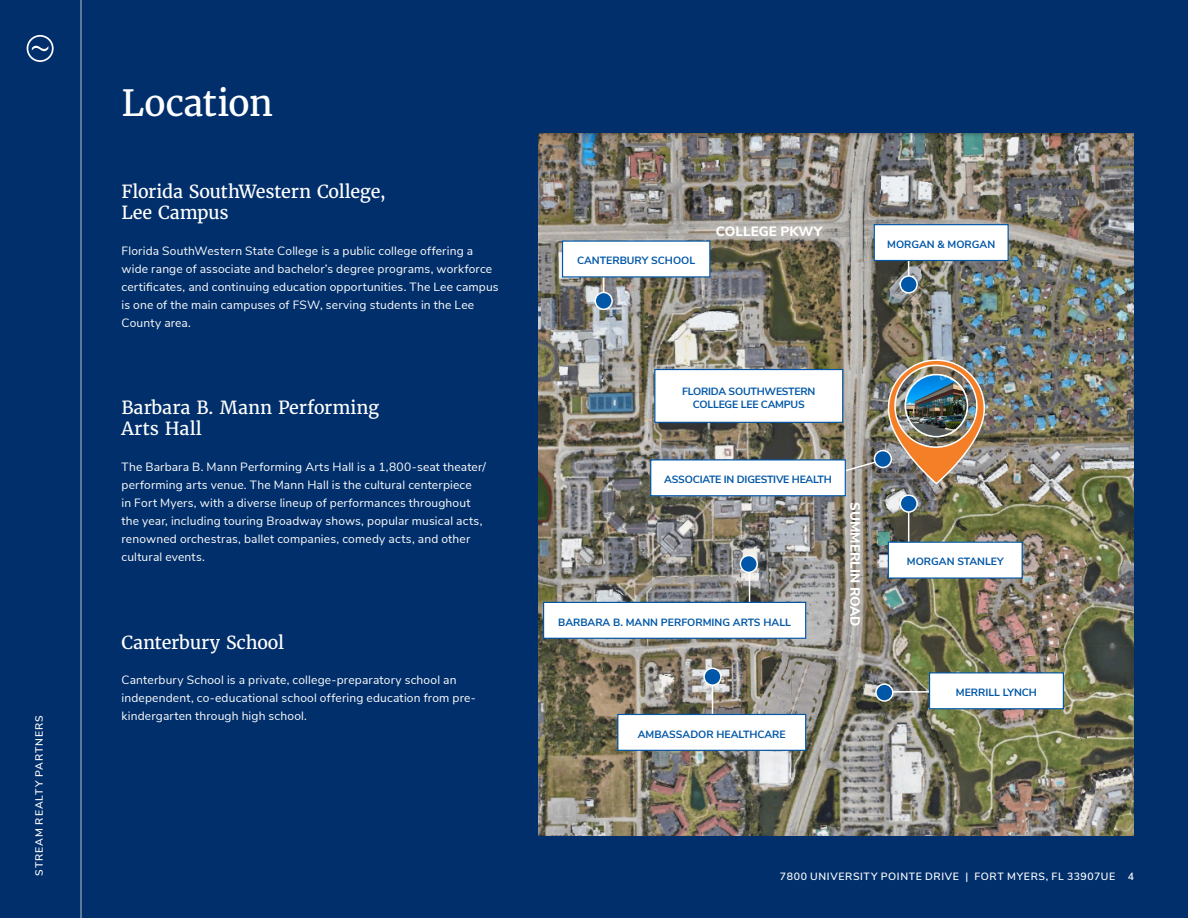
<style>
.page{position:relative;width:1188px;height:918px;background:#002f6b}
.page>*{position:absolute;margin:0;border:0;box-sizing:border-box;transform-origin:0 0}
.t1{font:36px "Merriweather";letter-spacing:-.005em;color:#fff}
.t2{font:18px "Merriweather";letter-spacing:-.01em;color:#fff}
.t3{font:800 13.5px "Nunito Sans";color:#fff}
.t4{font:12px/18px "Nunito Sans";letter-spacing:.015em;color:#fff}
.t5{font:700 10.5px/12.6px "Nunito Sans";letter-spacing:-.005em;color:#0157a7;text-align:center}
.t6{font:600 10.5px "Nunito Sans";letter-spacing:.06em;color:#fff}
.t7{font:600 10.5px "Nunito Sans";letter-spacing:.085em;color:#fff}
</style>
<div class="page">
<img style="left:538px;top:134px;width:596px;height:702px">
<hr style="left:908px;top:505px;width:1px;height:49px;background:#fff">
<div style="left:900px;top:495px;width:17px;height:17px;background:#0157a7;border-radius:50%"></div>
<div style="left:900px;top:494px;width:18px;height:19px;border:2px solid #fff;border-radius:50%"></div>
<div style="left:888px;top:542px;width:134px;height:36px;background:#fff"></div>
<div style="left:888px;top:542px;width:135px;height:37px;border:1px solid #0157a7"></div>
<div style="left:655px;top:370px;width:188px;height:52px;background:#fff"></div>
<div style="left:654px;top:369px;width:189px;height:54px;border:1px solid #0157a7"></div>
<img style="left:835px;top:359px;width:151px;height:126px">
<div style="left:874px;top:451px;width:17px;height:16px;background:#0157a7;border-radius:50%"></div>
<div style="left:874px;top:450px;width:18px;height:18px;border:2px solid #fff;border-radius:50%"></div>
<div style="left:651px;top:460px;width:194px;height:36px;background:#fff"></div>
<div style="left:650px;top:459px;width:196px;height:37px;border:1px solid #0157a7"></div>
<hr style="left:908px;top:243px;width:1px;height:49px;background:#fff">
<div style="left:900px;top:276px;width:17px;height:17px;background:#0157a7;border-radius:50%"></div>
<div style="left:900px;top:275px;width:18px;height:19px;border:2px solid #fff;border-radius:50%"></div>
<div style="left:874px;top:225px;width:134px;height:36px;background:#fff"></div>
<div style="left:874px;top:224px;width:135px;height:37px;border:1px solid #0157a7"></div>
<hr style="left:891px;top:691px;width:49px;height:2px;background:#fff">
<div style="left:876px;top:684px;width:17px;height:17px;background:#0157a7;border-radius:50%"></div>
<div style="left:875px;top:683px;width:19px;height:19px;border:2px solid #fff;border-radius:50%"></div>
<div style="left:930px;top:673px;width:133px;height:36px;background:#fff"></div>
<div style="left:929px;top:672px;width:135px;height:37px;border:1px solid #0157a7"></div>
<hr style="left:712px;top:679px;width:1px;height:49px;background:#fff">
<div style="left:704px;top:668px;width:17px;height:17px;background:#0157a7;border-radius:50%"></div>
<div style="left:703px;top:668px;width:19px;height:18px;border:2px solid #fff;border-radius:50%"></div>
<div style="left:618px;top:714px;width:188px;height:36px;background:#fff"></div>
<div style="left:617px;top:714px;width:189px;height:37px;border:1px solid #0157a7"></div>
<hr style="left:749px;top:561px;width:1px;height:49px;background:#fff">
<div style="left:740px;top:556px;width:17px;height:16px;background:#0157a7;border-radius:50%"></div>
<div style="left:740px;top:555px;width:18px;height:18px;border:2px solid #fff;border-radius:50%"></div>
<div style="left:544px;top:602px;width:262px;height:36px;background:#fff"></div>
<div style="left:543px;top:602px;width:263px;height:37px;border:1px solid #0157a7"></div>
<hr style="left:603px;top:259px;width:1px;height:49px;background:#fff">
<div style="left:595px;top:292px;width:17px;height:17px;background:#0157a7;border-radius:50%"></div>
<div style="left:594px;top:292px;width:19px;height:18px;border:2px solid #fff;border-radius:50%"></div>
<div style="left:563px;top:241px;width:147px;height:36px;background:#fff"></div>
<svg style="left:27px;top:35px;width:27px;height:27px"></svg>
<hr style="left:80px;top:0;width:2px;height:918px;background:#f2f9f3">
<p class="t7" style="left:31px;top:876px;width:162px;rotate:-90deg">STREAM REALTY PARTNERS</p>
<p class="t1" style="left:122px;top:81px;width:153px">Location</p>
<p class="t2" style="left:122px;top:180px;width:266px">Florida SouthWestern College,</p>
<p class="t2" style="left:122px;top:202px;width:109px">Lee Campus</p>
<p class="t4" style="left:122px;top:241px;width:379px">Florida SouthWestern State College is a public college offering a wide range of associate and bachelor’s degree programs, workforce certificates, and continuing education opportunities. The Lee campus is one of the main campuses of FSW, serving students in the Lee County area.</p>
<p class="t2" style="left:122px;top:396px;width:259px">Barbara B. Mann Performing</p>
<p class="t2" style="left:122px;top:418px;width:82px">Arts Hall</p>
<p class="t4" style="left:122px;top:457px;width:366px">The Barbara B. Mann Performing Arts Hall is a 1,800-seat theater/ performing arts venue. The Mann Hall is the cultural centerpiece<br>in Fort Myers, with a diverse lineup of performances throughout the year, including touring Broadway shows, popular musical acts, renowned orchestras, ballet companies, comedy acts, and other cultural events.</p>
<p class="t2" style="left:122px;top:631px;width:164px">Canterbury School</p>
<p class="t4" style="left:122px;top:671px;width:356px">Canterbury School is a private, college-preparatory school an independent, co-educational school offering education from pre&shy;kindergarten through high school.</p>
<p class="t5" style="left:577px;top:254px;width:120px">CANTERBURY SCHOOL</p>
<p class="t3" style="left:716px;top:221px;width:108px">COLLEGE PKWY</p>
<p class="t5" style="left:887px;top:237px;width:110px">MORGAN &amp; MORGAN</p>
<p class="t5" style="left:682px;top:384px;width:135px">FLORIDA SOUTHWESTERN<br>COLLEGE LEE CAMPUS</p>
<p class="t5" style="left:664px;top:473px;width:169px">ASSOCIATE IN DIGESTIVE HEALTH</p>
<p class="t5" style="left:558px;top:615px;width:234px">BARBARA B. MANN PERFORMING ARTS HALL</p>
<p class="t3" style="left:865px;top:502px;width:126px;rotate:90deg">SUMMERLIN ROAD</p>
<p class="t5" style="left:638px;top:727px;width:149px">AMBASSADOR HEALTHCARE</p>
<p class="t5" style="left:907px;top:555px;width:98px">MORGAN STANLEY</p>
<p class="t5" style="left:956px;top:686px;width:83px">MERRILL LYNCH</p>
<p class="t6" style="left:780px;top:868px;width:356px">7800 UNIVERSITY POINTE DRIVE | FORT MYERS, FL 33907UE 4</p>
</div>
